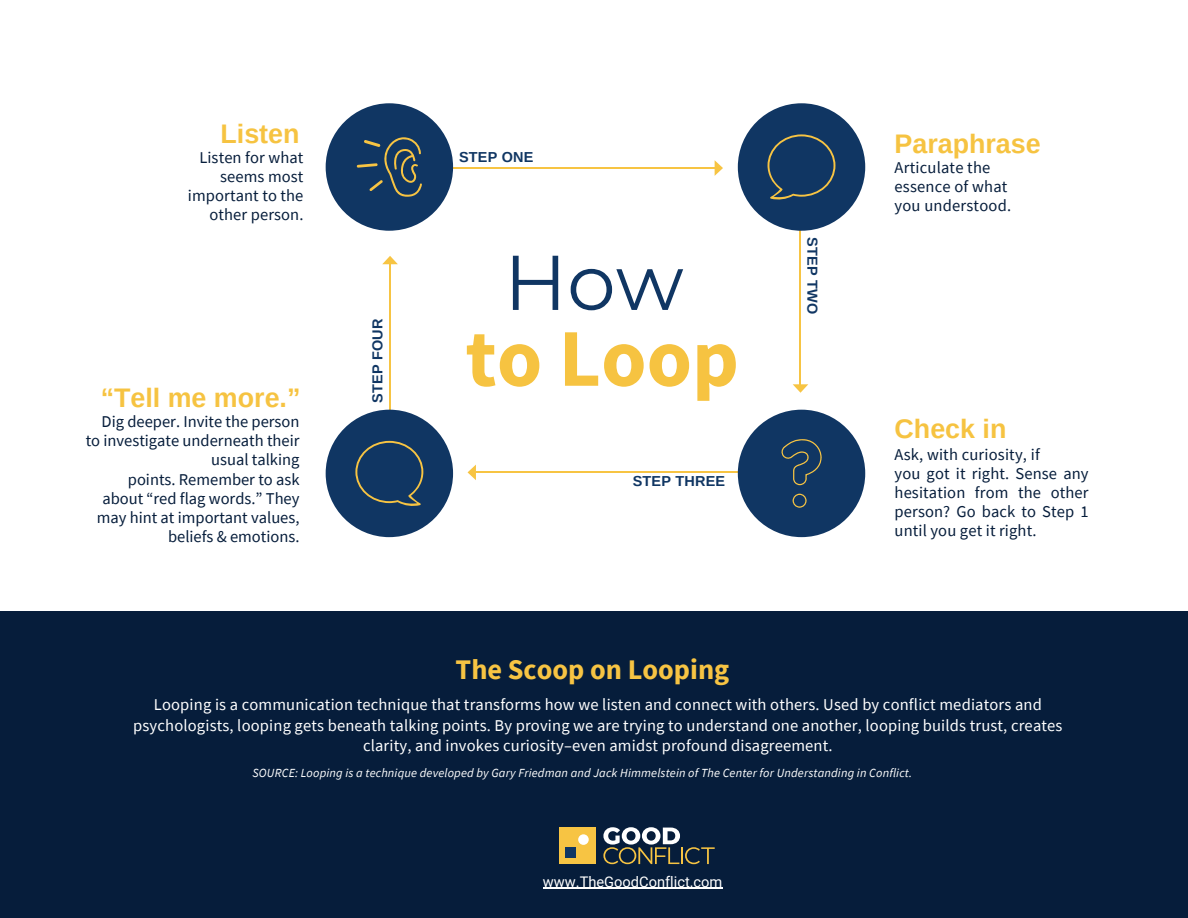
<style>
.page{position:relative;width:1188px;height:918px;background:#fff}
.page>*{position:absolute;margin:0;border:0;box-sizing:border-box;transform-origin:0 0}
.t1{font:700 81.9px "Source Sans Pro";color:#f6c341}
.t2{font:77.4px "Montserrat";color:#103663}
.t3{font:700 28.35px "Source Sans Pro";color:#f7c443}
.t4{font:700 26.85px "Arimo";color:#f6c341}
.t5{font:16.5px/19.2px "Source Sans Pro";letter-spacing:.005em;color:#061d3b;text-align:right}
.t6{font:16.5px/20.2px "Source Sans Pro";letter-spacing:.01em;color:#fff;text-align:center}
.t7{font:14.7px "Roboto";color:#fff}
.t8{font:700 14.4px "Arimo";letter-spacing:.015em;color:#103663}
.t9{font:italic 12.45px "Source Sans Pro";letter-spacing:.01em;color:#fff}
</style>
<div class="page">
<div style="left:0;top:611px;width:1188px;height:307px;background:#061d3b"></div>
<div style="left:559px;top:827px;width:37px;height:37px;background:#f7c443"></div>
<svg style="left:603px;top:827px;width:112px;height:37px"></svg>
<div style="left:565px;top:848px;width:11px;height:10px;background:#103663"></div>
<div style="left:578px;top:834px;width:11px;height:11px;background:#fff;border-radius:50%"></div>
<hr style="left:390px;top:167px;width:326px;height:2px;background:#f7c443">
<svg style="left:715px;top:160px;width:8px;height:16px"></svg>
<hr style="left:800px;top:168px;width:1px;height:217px;background:#f7c443">
<svg style="left:793px;top:384px;width:15px;height:9px"></svg>
<hr style="left:475px;top:472px;width:272px;height:1px;background:#f7c443">
<svg style="left:468px;top:465px;width:8px;height:15px"></svg>
<hr style="left:389px;top:263px;width:2px;height:209px;background:#f7c443">
<svg style="left:382px;top:256px;width:16px;height:8px"></svg>
<div style="left:738px;top:410px;width:127px;height:127px;background:#103663;border-radius:50%"></div>
<div style="left:738px;top:103px;width:127px;height:128px;background:#103663;border-radius:50%"></div>
<div style="left:326px;top:103px;width:127px;height:128px;background:#103663;border-radius:50%"></div>
<div style="left:326px;top:410px;width:127px;height:127px;background:#103663;border-radius:50%"></div>
<svg style="left:781px;top:439px;width:41px;height:46px"></svg>
<svg style="left:793px;top:494px;width:14px;height:14px"></svg>
<svg style="left:768px;top:134px;width:67px;height:66px"></svg>
<svg style="left:355px;top:441px;width:68px;height:65px"></svg>
<svg style="left:357px;top:137px;width:65px;height:60px"></svg>
<hr style="left:543px;top:888px;width:180px;height:1px;background:#fff">
<h3 class="t4" style="left:221px;top:119px;width:80px">Listen</h3>
<h3 class="t4" style="left:895px;top:129px;width:148px">Paraphrase</h3>
<p class="t5" style="left:188px;top:147px;width:117px">Listen for what seems most important to the other person.</p>
<p class="t5" style="left:895px;top:157px;width:118px;text-align:left">Articulate the essence of what you understood.</p>
<p class="t8" style="left:459px;top:149px;width:76px">STEP ONE</p>
<h3 class="t4" style="left:101px;top:383px;width:201px">“Tell me more.”</h3>
<p class="t5" style="left:86px;top:412px;width:215px">Dig deeper. Invite the person to investigate underneath their usual talking<br>points. Remember to ask about “red flag words.” They may hint at important values, beliefs &amp; emotions.</p>
<p class="t8" style="left:370px;top:403px;width:86px;rotate:-90deg">STEP FOUR</p>
<h2 class="t2" style="left:504px;top:235px;width:181px">How</h2>
<h1 class="t1" style="left:465px;top:305px;width:275px">to Loop</h1>
<p class="t8" style="left:633px;top:473px;width:94px">STEP THREE</p>
<h3 class="t3" style="left:456px;top:651px;width:275px">The Scoop on Looping</h3>
<p class="t8" style="left:820px;top:237px;width:79px;rotate:90deg">STEP TWO</p>
<h3 class="t4" style="left:895px;top:414px;width:113px">Check in</h3>
<p class="t5" style="left:895px;top:444px;width:196px;text-align:left">Ask, with curiosity, if<br>you got it right. Sense any hesitation from the other person? Go back to Step 1 until you get it right.</p>
<p class="t6" style="left:133px;top:694px;width:931px">Looping is a communication technique that transforms how we listen and connect with others. Used by conflict mediators and psychologists, looping gets beneath talking points. By proving we are trying to understand one another, looping builds trust, creates clarity, and invokes curiosity–even amidst profound disagreement.</p>
<p class="t9" style="left:253px;top:765px;width:661px">SOURCE: Looping is a technique developed by Gary Friedman and Jack Himmelstein of The Center for Understanding in Conflict.</p>
<p class="t7" style="left:543px;top:873px;width:181px">www.TheGoodConflict.com</p>
</div>
